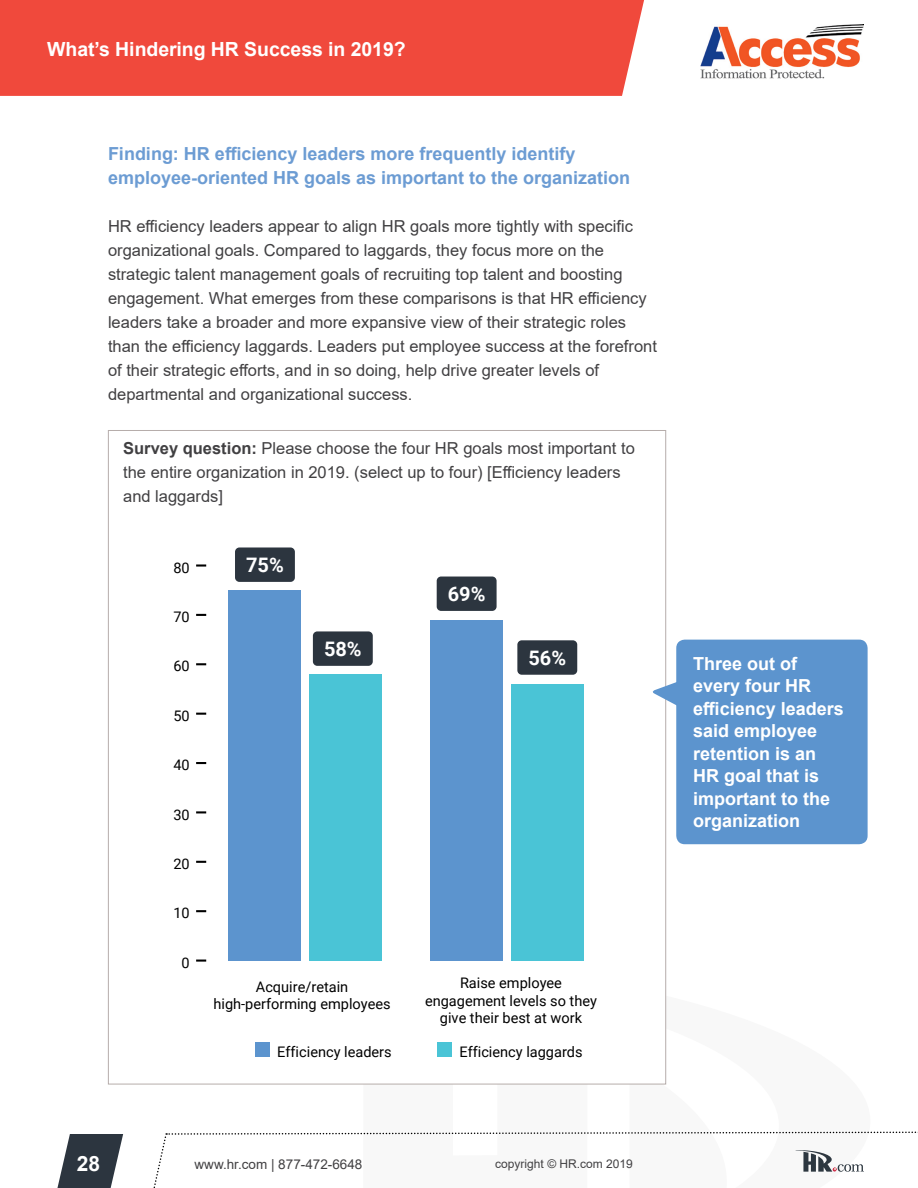
<style>
.page{position:relative;width:918px;height:1188px;background:#fff}
.page>*{position:absolute;margin:0;border:0;box-sizing:border-box;transform-origin:0 0}
.t1{font:700 21px "Arial";color:#fff}
.t2{font:700 19.95px "Roboto";color:#fff}
.t3{font:700 19.5px "Arial";letter-spacing:-.005em;color:#fff}
.t4{font:700 18px/24px "Arial";color:#6c9cd3}
.t5{font:700 18px/22.5px "Arial";color:#fff}
.t6{font:16.5px/24px "Arial";color:#414042}
.t7{font:14.55px/17.4px "Roboto";color:#000;text-align:center}
.t8{font:13.5px "Arial";color:#414042}
.t9{font:12px "Arial";color:#414042}
.s1{font-weight:700}
</style>
<div class="page">
<div style="left:0;top:0;width:644px;height:96px;background:#f0493c"></div>
<svg style="left:57px;top:1134px;width:66px;height:54px"></svg>
<svg style="left:153px;top:1131px;width:765px;height:57px"></svg>
<div style="left:235px;top:547px;width:60px;height:35px;background:#2c353f;border-radius:4px"></div>
<div style="left:313px;top:631px;width:60px;height:35px;background:#2c353f;border-radius:4px"></div>
<div style="left:437px;top:577px;width:60px;height:34px;background:#2c353f;border-radius:4px"></div>
<div style="left:517px;top:640px;width:60px;height:35px;background:#2c353f;border-radius:4px"></div>
<div style="left:255px;top:1042px;width:15px;height:15px;background:#5c94ce"></div>
<div style="left:438px;top:1042px;width:14px;height:15px;background:#4ac4d6"></div>
<svg style="left:196px;top:960px;width:10px;height:2px"></svg>
<svg style="left:196px;top:910px;width:10px;height:2px"></svg>
<svg style="left:196px;top:861px;width:10px;height:2px"></svg>
<svg style="left:196px;top:811px;width:10px;height:2px"></svg>
<svg style="left:196px;top:762px;width:10px;height:2px"></svg>
<svg style="left:196px;top:713px;width:10px;height:2px"></svg>
<svg style="left:196px;top:663px;width:10px;height:2px"></svg>
<svg style="left:196px;top:614px;width:10px;height:2px"></svg>
<svg style="left:196px;top:564px;width:10px;height:3px"></svg>
<div style="left:309px;top:674px;width:73px;height:287px;background:#4ac4d6"></div>
<div style="left:511px;top:684px;width:73px;height:277px;background:#4ac4d6"></div>
<div style="left:229px;top:590px;width:72px;height:371px;background:#5c94ce"></div>
<div style="left:430px;top:620px;width:73px;height:341px;background:#5c94ce"></div>
<div style="left:676px;top:640px;width:192px;height:204px;background:#5c94ce;border-radius:9px"></div>
<svg style="left:652px;top:679px;width:25px;height:31px"></svg>
<img style="left:700px;top:25px;width:163px;height:54px">
<p class="t3" style="left:47px;top:35px;width:360px">What’s Hindering HR Success in 2019?</p>
<p class="t4" style="left:108px;top:142px;width:524px">Finding: HR efficiency leaders more frequently identify employee-oriented HR goals as important to the organization</p>
<p class="t6" style="left:108px;top:214px;width:550px">HR efficiency leaders appear to align HR goals more tightly with specific organizational goals. Compared to laggards, they focus more on the strategic talent management goals of recruiting top talent and boosting engagement. What emerges from these comparisons is that HR efficiency leaders take a broader and more expansive view of their strategic roles than the efficiency laggards. Leaders put employee success at the forefront of their strategic efforts, and in so doing, help drive greater levels of departmental and organizational success.</p>
<p class="t6" style="left:123px;top:436px;width:513px"><span class="s1">Survey question:</span> Please choose the four HR goals most important to the entire organization in 2019. (select up to four) [Efficiency leaders and laggards]</p>
<p class="t7" style="left:173px;top:558px;width:18px">80</p>
<p class="t7" style="left:173px;top:608px;width:18px">70</p>
<p class="t7" style="left:173px;top:657px;width:18px">60</p>
<p class="t7" style="left:173px;top:706px;width:18px">50</p>
<p class="t7" style="left:173px;top:756px;width:18px">40</p>
<p class="t7" style="left:173px;top:805px;width:18px">30</p>
<p class="t7" style="left:173px;top:854px;width:18px">20</p>
<p class="t7" style="left:173px;top:904px;width:18px">10</p>
<p class="t7" style="left:182px;top:953px;width:10px">0</p>
<p class="t2" style="left:246px;top:551px;width:39px">75%</p>
<p class="t2" style="left:324px;top:635px;width:39px">58%</p>
<p class="t2" style="left:448px;top:580px;width:39px">69%</p>
<p class="t2" style="left:528px;top:644px;width:39px">56%</p>
<p class="t7" style="left:214px;top:977px;width:179px">Acquire/retain high-performing employees</p>
<p class="t7" style="left:425px;top:974px;width:173px">Raise employee engagement levels so they give their best at work</p>
<p class="t7" style="left:277px;top:1042px;width:116px">Efficiency leaders</p>
<p class="t7" style="left:459px;top:1042px;width:125px">Efficiency laggards</p>
<p class="t5" style="left:693px;top:652px;width:152px">Three out of every four HR efficiency leaders said employee retention is an<br>HR goal that is important to the organization</p>
<p class="t1" style="left:77px;top:1149px;width:25px">28</p>
<p class="t8" style="left:195px;top:1155px;width:169px">www.hr.com | 877-472-6648</p>
<p class="t9" style="left:495px;top:1156px;width:139px">copyright © HR.com 2019</p>
</div>
